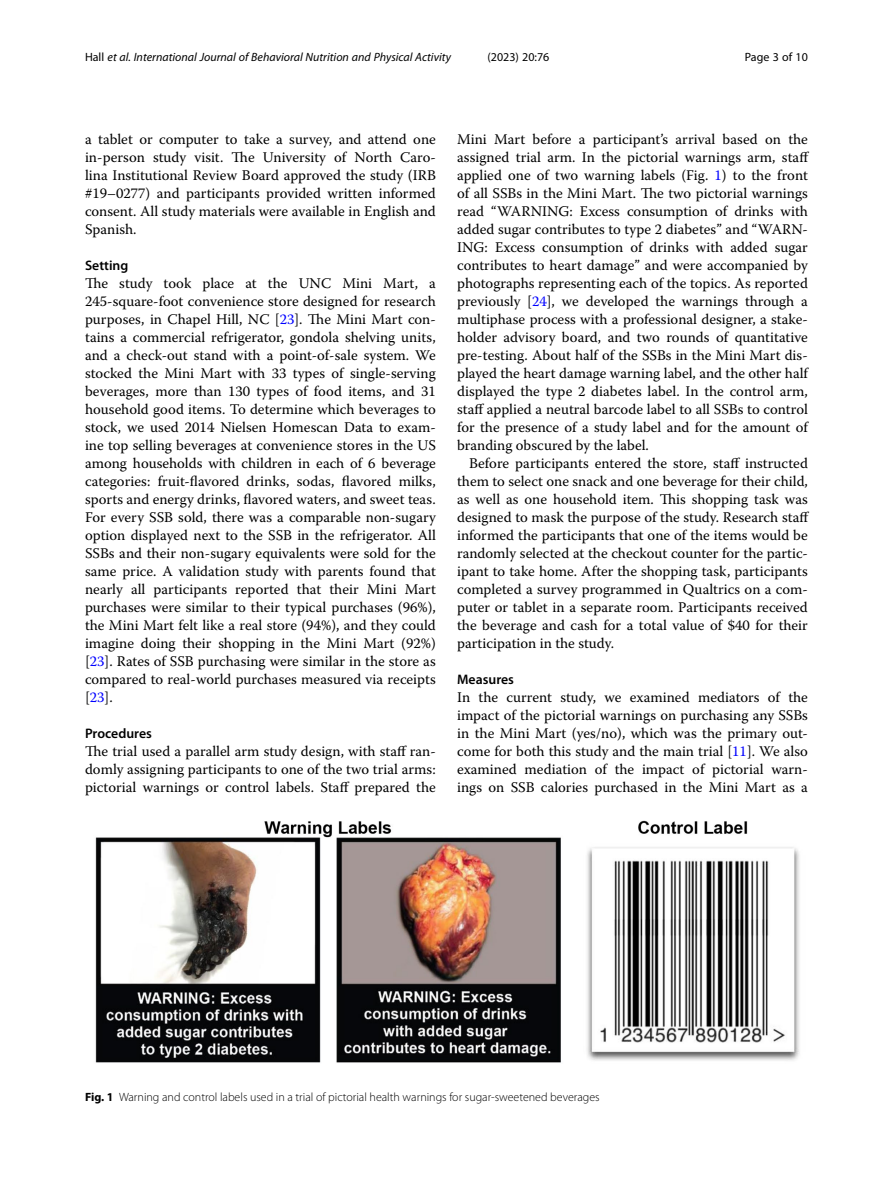
<style>
.page{position:relative;width:893px;height:1191px;background:#fff}
.page>*{position:absolute;margin:0;border:0;box-sizing:border-box;transform-origin:0 0}
.Body_Text{font:14.7px/18px "Warnock Pro";color:#000;text-align:justify}
.Body_Text_Indent{font:14.7px/18px "Warnock Pro";color:#000;text-align:justify}
.Head_2{font:600 13.8px "Myriad Pro";color:#000}
.Figure_Caption{font:300 12px "Myriad Pro";color:#000}
.t1{font:italic 12px "Myriad Pro";color:#000}
.t2{font:12px "Myriad Pro";color:#000}
.s1{font-style:normal}
.s2{color:#00f}
.s3{font-weight:700}
</style>
<div class="page">
<img style="left:95px;top:820px;width:705px;height:243px">
<p class="t1" style="left:85px;top:50px;width:367px"><span class="s1">Hall</span> et al. International Journal of Behavioral Nutrition and Physical Activity</p>
<p class="t2" style="left:487px;top:50px;width:63px">(2023) 20:76</p>
<p class="t2" style="left:745px;top:50px;width:65px">Page 3 of 10</p>
<p class="Body_Text_Indent" style="left:85px;top:130px;width:352px">a tablet or computer to take a survey, and attend one in-person study visit. The University of North Caro&shy;lina Institutional Review Board approved the study (IRB #19–0277) and participants provided written informed consent. All study materials were available in English and Spanish.</p>
<p class="Head_2" style="left:85px;top:257px;width:45px">Setting</p>
<p class="Body_Text" style="left:85px;top:274px;width:352px">The study took place at the UNC Mini Mart, a 245-square-foot convenience store designed for research purposes, in Chapel Hill, NC [<span class="s2">23</span>]. The Mini Mart con&shy;tains a commercial refrigerator, gondola shelving units, and a check-out stand with a point-of-sale system. We stocked the Mini Mart with 33 types of single-serving beverages, more than 130 types of food items, and 31 household good items. To determine which beverages to stock, we used 2014 Nielsen Homescan Data to exam&shy;ine top selling beverages at convenience stores in the US among households with children in each of 6 beverage categories: fruit-flavored drinks, sodas, flavored milks, sports and energy drinks, flavored waters, and sweet teas.<br>For every SSB sold, there was a comparable non-sugary option displayed next to the SSB in the refrigerator. All SSBs and their non-sugary equivalents were sold for the same price. A validation study with parents found that nearly all participants reported that their Mini Mart purchases were similar to their typical purchases (96%), the Mini Mart felt like a real store (94%), and they could imagine doing their shopping in the Mini Mart (92%) [<span class="s2">23</span>]. Rates of SSB purchasing were similar in the store as compared to real-world purchases measured via receipts [<span class="s2">23</span>].</p>
<p class="Head_2" style="left:85px;top:725px;width:68px">Procedures</p>
<p class="Body_Text" style="left:85px;top:742px;width:352px">The trial used a parallel arm study design, with staff ran&shy;domly assigning participants to one of the two trial arms: pictorial warnings or control labels. Staff prepared the</p>
<p class="Body_Text" style="left:457px;top:130px;width:353px">Mini Mart before a participant’s arrival based on the assigned trial arm. In the pictorial warnings arm, staff applied one of two warning labels (Fig. <span class="s2">1</span>) to the front of all SSBs in the Mini Mart. The two pictorial warnings read “WARNING: Excess consumption of drinks with added sugar contributes to type 2 diabetes” and “WARN-ING: Excess consumption of drinks with added sugar contributes to heart damage” and were accompanied by photographs representing each of the topics. As reported previously [<span class="s2">24</span>], we developed the warnings through a multiphase process with a professional designer, a stake&shy;holder advisory board, and two rounds of quantitative pre-testing. About half of the SSBs in the Mini Mart dis&shy;played the heart damage warning label, and the other half displayed the type 2 diabetes label. In the control arm, staff applied a neutral barcode label to all SSBs to control for the presence of a study label and for the amount of branding obscured by the label.</p>
<p class="Body_Text_Indent" style="left:457px;top:454px;width:353px;text-indent:12px">Before participants entered the store, staff instructed them to select one snack and one beverage for their child, as well as one household item. This shopping task was designed to mask the purpose of the study. Research staff informed the participants that one of the items would be randomly selected at the checkout counter for the partic&shy;ipant to take home. After the shopping task, participants completed a survey programmed in Qualtrics on a com&shy;puter or tablet in a separate room. Participants received the beverage and cash for a total value of $40 for their participation in the study.</p>
<p class="Head_2" style="left:457px;top:671px;width:58px">Measures</p>
<p class="Body_Text" style="left:457px;top:688px;width:352px">In the current study, we examined mediators of the impact of the pictorial warnings on purchasing any SSBs in the Mini Mart (yes/no), which was the primary out&shy;come for both this study and the main trial [<span class="s2">11</span>]. We also examined mediation of the impact of pictorial warn&shy;ings on SSB calories purchased in the Mini Mart as a</p>
<p class="Figure_Caption" style="left:85px;top:1090px;width:516px"><span class="s3">Fig. 1</span> Warning and control labels used in a trial of pictorial health warnings for sugar-sweetened beverages</p>
</div>
